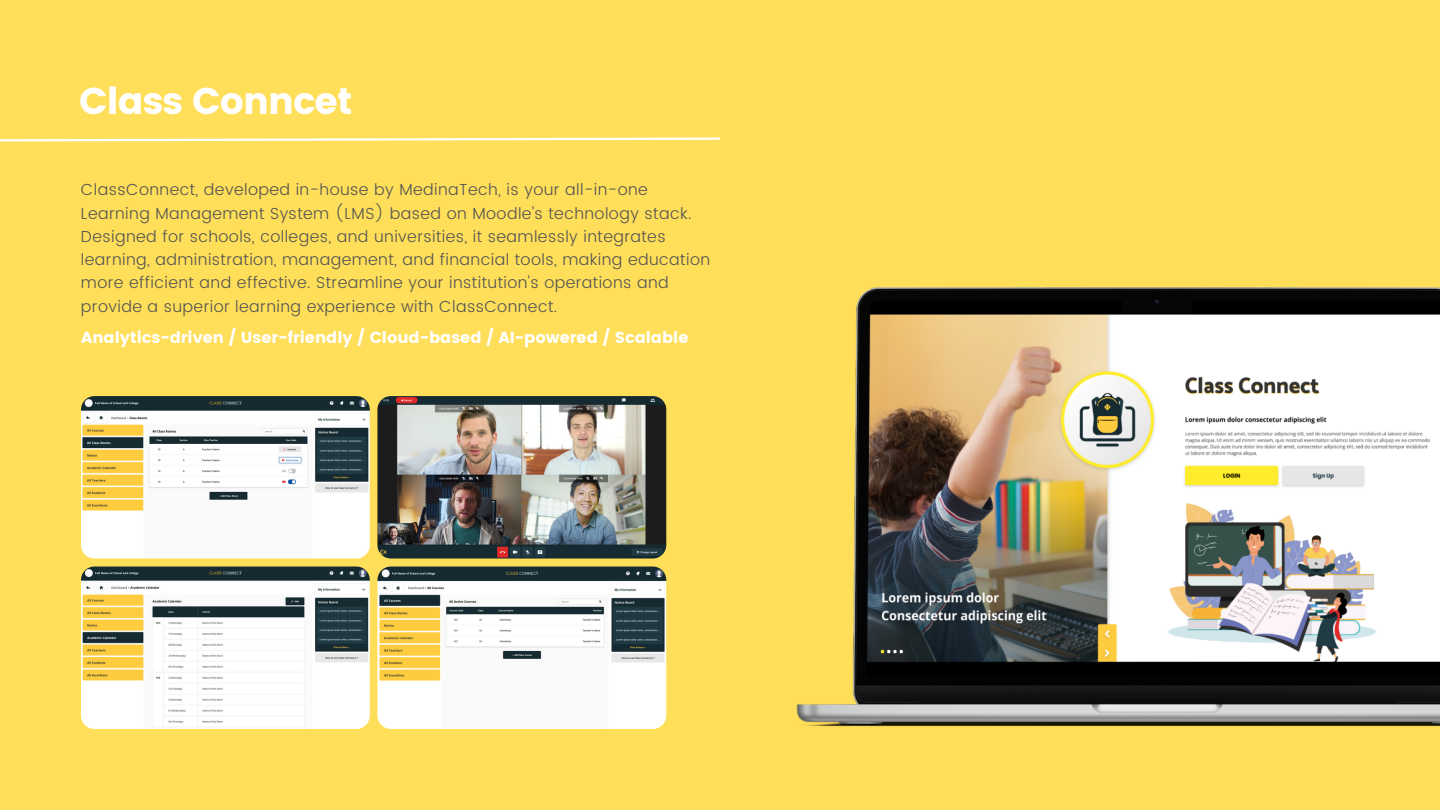
<style>
.page{position:relative;width:1440px;height:810px;background:#ffde59}
.page>*{position:absolute;margin:0;border:0;box-sizing:border-box;transform-origin:0 0}
.t1{font:37.1px "Poppins";letter-spacing:-.025em;color:#fff}
.t2{font:300 16px/23.2px "Poppins";letter-spacing:.025em;color:#545454}
.t3{font:16px "Poppins";color:#fff}
</style>
<div class="page">
<svg style="left:0;top:137px;width:598px;height:5px"></svg>
<img style="left:81px;top:396px;width:289px;height:163px;border-radius:13px">
<img style="left:377px;top:396px;width:289px;height:163px;border-radius:13px">
<img style="left:377px;top:567px;width:289px;height:162px;border-radius:13px">
<img style="left:81px;top:567px;width:289px;height:162px;border-radius:13px">
<img style="left:598px;top:137px;width:842px;height:592px">
<h1 class="t1" style="left:79px;top:80px;width:275px">Class Conncet</h1>
<p class="t2" style="left:81px;top:178px;width:631px">ClassConnect, developed in-house by MedinaTech, is your all-in-one Learning Management System (LMS) based on Moodle's technology stack.<br>Designed for schools, colleges, and universities, it seamlessly integrates learning, administration, management, and financial tools, making education more efficient and effective. Streamline your institution's operations and provide a superior learning experience with ClassConnect.</p>
<p class="t3" style="left:81px;top:328px;width:609px">Analytics-driven / User-friendly / Cloud-based / AI-powered / Scalable</p>
</div>
